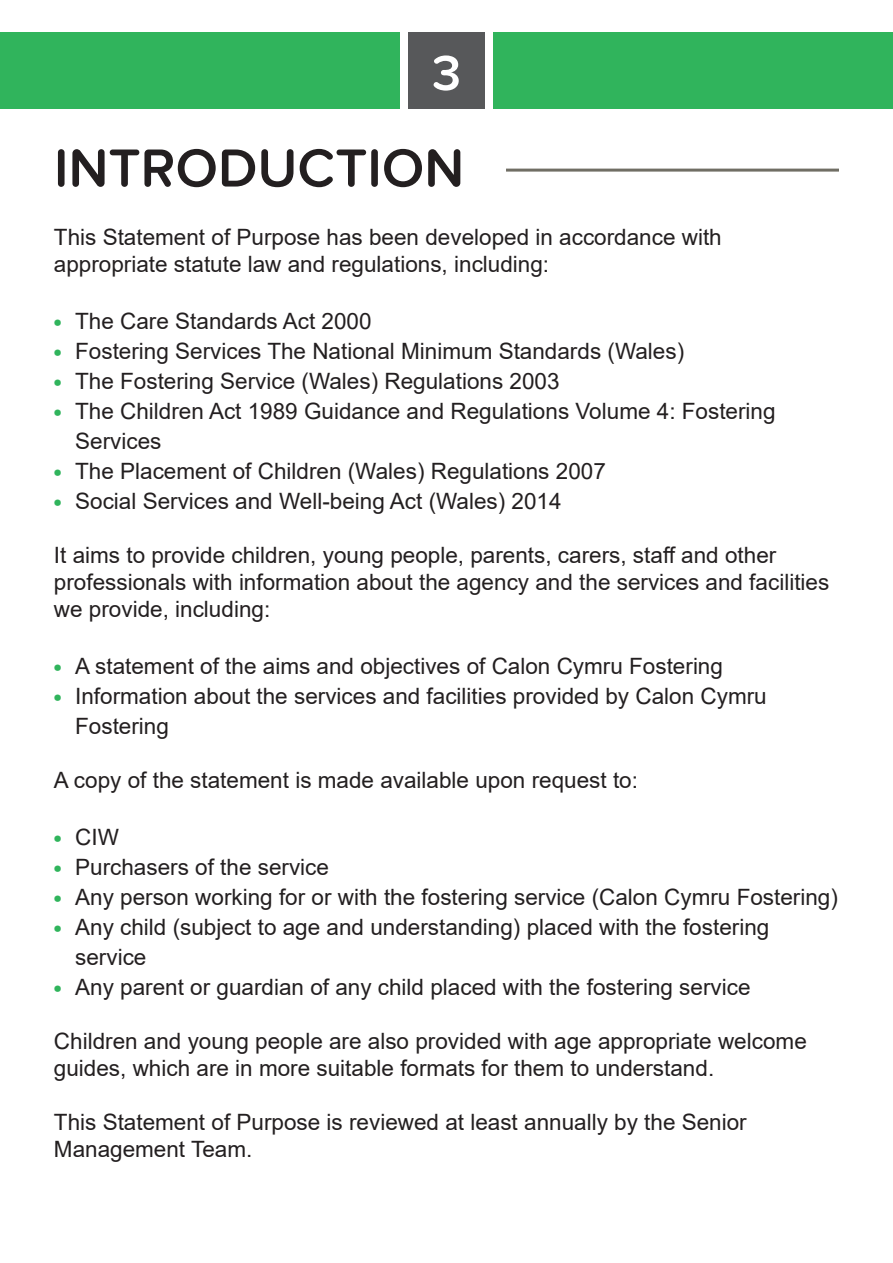
<style>
.page{position:relative;width:893px;height:1263px;background:#fff}
.page>*{position:absolute;margin:0;border:0;box-sizing:border-box;transform-origin:0 0}
.t1{font:600 55.5px "Proxima Nova Soft";color:#231f20}
.t2{font:600 51px "Proxima Nova Soft";color:#fff}
.t3{font:22.5px/27px "Arial";color:#231f20}
.s1{font-family:"Montserrat";font-weight:800;color:#30b45c}
</style>
<div class="page">
<hr style="left:506px;top:169px;width:333px;height:3px;background:#706e64">
<div style="left:0;top:32px;width:400px;height:76px;background:#30b45c"></div>
<div style="left:494px;top:32px;width:399px;height:76px;background:#30b45c"></div>
<div style="left:408px;top:32px;width:77px;height:76px;background:#57585a"></div>
<h2 class="t2" style="left:432px;top:44px;width:31px">3</h2>
<h1 class="t1" style="left:54px;top:136px;width:412px">INTRODUCTION</h1>
<p class="t3" style="left:54px;top:224px;width:669px">This Statement of Purpose has been developed in accordance with appropriate statute law and regulations, including:</p>
<p class="t3" style="left:54px;top:308px;width:319px"><span class="s1">•</span> The Care Standards Act 2000</p>
<p class="t3" style="left:54px;top:338px;width:632px"><span class="s1">•</span> Fostering Services The National Minimum Standards (Wales)</p>
<p class="t3" style="left:54px;top:368px;width:507px"><span class="s1">•</span> The Fostering Service (Wales) Regulations 2003</p>
<p class="t3" style="left:75px;top:396px;width:702px;line-height:30px;text-indent:-21px"><span class="s1">•</span> The Children Act 1989 Guidance and Regulations Volume 4: Fostering<br>Services</p>
<p class="t3" style="left:54px;top:458px;width:553px"><span class="s1">•</span> The Placement of Children (Wales) Regulations 2007</p>
<p class="t3" style="left:54px;top:488px;width:509px"><span class="s1">•</span> Social Services and Well-being Act (Wales) 2014</p>
<p class="t3" style="left:54px;top:542px;width:777px">It aims to provide children, young people, parents, carers, staff and other professionals with information about the agency and the services and facilities we provide, including:</p>
<p class="t3" style="left:54px;top:653px;width:671px"><span class="s1">•</span> A statement of the aims and objectives of Calon Cymru Fostering</p>
<p class="t3" style="left:75px;top:681px;width:693px;line-height:30px;text-indent:-21px"><span class="s1">•</span> Information about the services and facilities provided by Calon Cymru<br>Fostering</p>
<p class="t3" style="left:54px;top:767px;width:586px">A copy of the statement is made available upon request to:</p>
<p class="t3" style="left:54px;top:824px;width:67px"><span class="s1">•</span> CIW</p>
<p class="t3" style="left:54px;top:854px;width:277px"><span class="s1">•</span> Purchasers of the service</p>
<p class="t3" style="left:54px;top:883px;width:785px"><span class="s1">•</span> Any person working for or with the fostering service (Calon Cymru Fostering)</p>
<p class="t3" style="left:75px;top:912px;width:696px;line-height:30px;text-indent:-21px"><span class="s1">•</span> Any child (subject to age and understanding) placed with the fostering service</p>
<p class="t3" style="left:54px;top:973px;width:698px"><span class="s1">•</span> Any parent or guardian of any child placed with the fostering service</p>
<p class="t3" style="left:54px;top:1027px;width:754px">Children and young people are also provided with age appropriate welcome guides, which are in more suitable formats for them to understand.</p>
<p class="t3" style="left:54px;top:1108px;width:694px">This Statement of Purpose is reviewed at least annually by the Senior<br>Management Team.</p>
</div>
